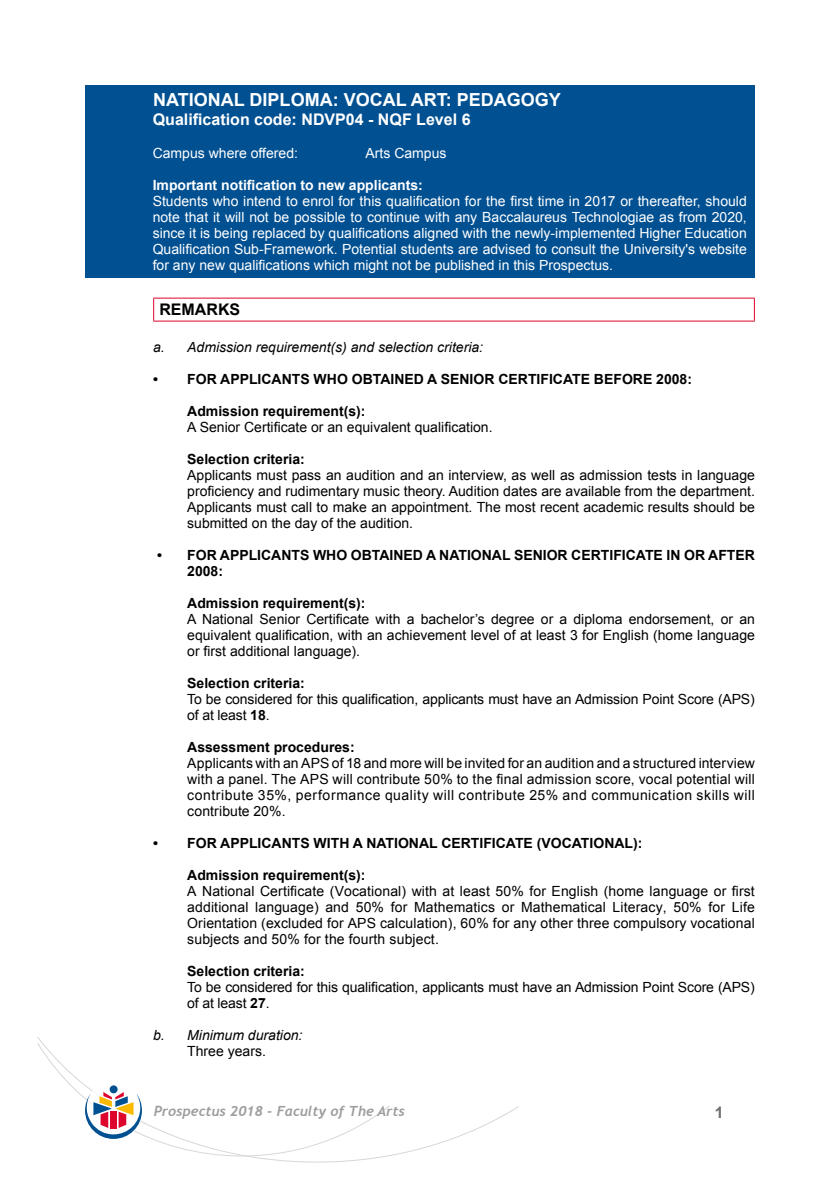
<style>
.page{position:relative;width:840px;height:1191px;background:#fff}
.page>*{position:absolute;margin:0;border:0;box-sizing:border-box;transform-origin:0 0}
.t1{font:700 18px "Arial";color:#fff}
.t2{font:700 16px "Arial";color:#fff}
.t3{font:700 16px "Arial";color:#000}
.t4{font:700 16px "Arial";color:#706f6f}
.t5{font:14px/16px "Arial";color:#000;text-align:justify}
.t6{font:14px/16px "Arial";color:#fff;text-align:justify}
.t7{font:700 14px/16px "Arial";color:#000}
.t8{font:italic 14px "Arial";color:#000}
.t9{font:700 14px "Arial";color:#fff}
.t10{font:italic 700 14px "Trebuchet";color:#9d9d9c}
.s1{font-weight:700}
</style>
<div class="page">
<svg style="left:37px;top:1037px;width:482px;height:125px"></svg>
<div style="left:84px;top:1082px;width:58px;height:57px;background:#fff;border-radius:50%"></div>
<div style="left:110px;top:1085px;width:7px;height:8px;background:#005092;border-radius:50%"></div>
<svg style="left:85px;top:1092px;width:57px;height:47px"></svg>
<div style="left:85px;top:85px;width:669px;height:193px;background:#005092"></div>
<hr style="left:153px;top:298px;width:601px;height:1px;background:#dd052b">
<svg style="left:153px;top:299px;width:1px;height:21px"></svg>
<svg style="left:753px;top:299px;width:1px;height:21px"></svg>
<hr style="left:153px;top:320px;width:601px;height:1px;background:#dd052b">
<p class="t1" style="left:153px;top:87px;width:409px">NATIONAL DIPLOMA: VOCAL ART: PEDAGOGY</p>
<p class="t2" style="left:153px;top:109px;width:319px">Qualification code: NDVP04 - NQF Level 6</p>
<p class="t6" style="left:153px;top:145px;width:147px">Campus where offered:</p>
<p class="t6" style="left:365px;top:145px;width:82px">Arts Campus</p>
<p class="t9" style="left:153px;top:175px;width:271px">Important notification to new applicants:</p>
<p class="t6" style="left:153px;top:193px;width:595px">Students who intend to enrol for this qualification for the first time in 2017 or thereafter, should note that it will not be possible to continue with any Baccalaureus Technologiae as from 2020, since it is being replaced by qualifications aligned with the newly-implemented Higher Education Qualification Sub-Framework. Potential students are advised to consult the University's website for any new qualifications which might not be published in this Prospectus.</p>
<p class="t3" style="left:159px;top:298px;width:82px">REMARKS</p>
<p class="t8" style="left:153px;top:338px;width:331px">a. Admission requirement(s) and selection criteria:</p>
<p class="t7" style="left:153px;top:371px;width:540px">• FOR APPLICANTS WHO OBTAINED A SENIOR CERTIFICATE BEFORE 2008:</p>
<p class="t7" style="left:187px;top:403px;width:180px">Admission requirement(s):</p>
<p class="t5" style="left:187px;top:419px;width:307px">A Senior Certificate or an equivalent qualification.</p>
<p class="t7" style="left:187px;top:451px;width:119px">Selection criteria:</p>
<p class="t5" style="left:187px;top:467px;width:569px">Applicants must pass an audition and an interview, as well as admission tests in language proficiency and rudimentary music theory. Audition dates are available from the department.<br>Applicants must call to make an appointment. The most recent academic results should be submitted on the day of the audition.</p>
<p class="t7" style="left:187px;top:547px;width:569px;text-indent:-30px">• FOR APPLICANTS WHO OBTAINED A NATIONAL SENIOR CERTIFICATE IN OR AFTER<br>2008:</p>
<p class="t7" style="left:187px;top:595px;width:180px">Admission requirement(s):</p>
<p class="t5" style="left:187px;top:611px;width:569px">A National Senior Certificate with a bachelor’s degree or a diploma endorsement, or an equivalent qualification, with an achievement level of at least 3 for English (home language or first additional language).</p>
<p class="t7" style="left:187px;top:675px;width:119px">Selection criteria:</p>
<p class="t5" style="left:187px;top:691px;width:568px">To be considered for this qualification, applicants must have an Admission Point Score (APS) of at least <span class="s1">18</span>.</p>
<p class="t7" style="left:187px;top:739px;width:169px">Assessment procedures:</p>
<p class="t5" style="left:187px;top:755px;width:569px">Applicants with an APS of 18 and more will be invited for an audition and a structured interview with a panel. The APS will contribute 50% to the final admission score, vocal potential will contribute 35%, performance quality will contribute 25% and communication skills will contribute 20%.</p>
<p class="t7" style="left:153px;top:835px;width:490px">• FOR APPLICANTS WITH A NATIONAL CERTIFICATE (VOCATIONAL):</p>
<p class="t7" style="left:187px;top:867px;width:180px">Admission requirement(s):</p>
<p class="t5" style="left:187px;top:883px;width:568px">A National Certificate (Vocational) with at least 50% for English (home language or first additional language) and 50% for Mathematics or Mathematical Literacy, 50% for Life Orientation (excluded for APS calculation), 60% for any other three compulsory vocational subjects and 50% for the fourth subject.</p>
<p class="t7" style="left:187px;top:963px;width:119px">Selection criteria:</p>
<p class="t5" style="left:187px;top:979px;width:568px">To be considered for this qualification, applicants must have an Admission Point Score (APS) of at least <span class="s1">27</span>.</p>
<p class="t8" style="left:153px;top:1026px;width:151px">b. Minimum duration:</p>
<p class="t5" style="left:187px;top:1043px;width:80px">Three years.</p>
<p class="t10" style="left:154px;top:1102px;width:252px">Prospectus 2018 - Faculty of The Arts</p>
<p class="t4" style="left:714px;top:1100px;width:10px">1</p>
</div>
